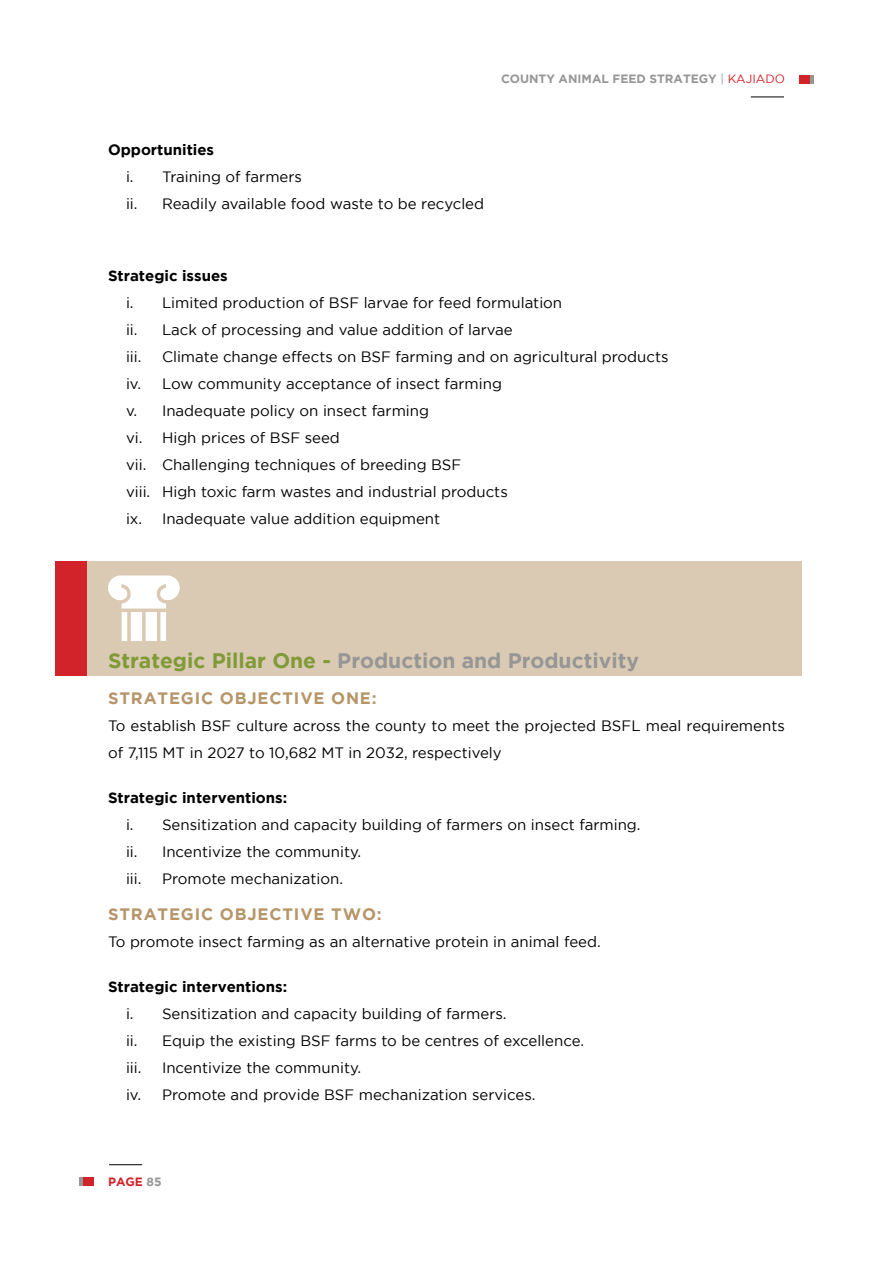
<style>
.page{position:relative;width:893px;height:1263px;background:#fff}
.page>*{position:absolute;margin:0;border:0;box-sizing:border-box;transform-origin:0 0}
.t1{font:700 21px "Gotham";color:#969696}
.t2{font:700 16.5px "Gotham";letter-spacing:.05em;color:#b69568}
.t3{font:15px/27px "Gotham";color:#000}
.t4{font:700 15px "Gotham";color:#000}
.t5{font:700 12px "Gotham";color:#969696}
.t6{font:700 12px "Gotham";color:#d2232a}
.s1{font-weight:400}
.s2{font-weight:400;color:#d2232a}
.s3{color:#809a37}
.s4{color:#969696}
</style>
<div class="page">
<hr style="left:109px;top:1164px;width:33px;height:1px;background:#000">
<hr style="left:751px;top:97px;width:33px;height:1px;background:#000">
<div style="left:799px;top:75px;width:12px;height:9px;background:#d2232a"></div>
<svg style="left:811px;top:75px;width:3px;height:9px"></svg>
<div style="left:83px;top:1177px;width:11px;height:9px;background:#d2232a"></div>
<svg style="left:79px;top:1177px;width:4px;height:9px"></svg>
<div style="left:56px;top:561px;width:31px;height:115px;background:#d2232a"></div>
<div style="left:87px;top:561px;width:714px;height:115px;background:#dacab3"></div>
<svg style="left:108px;top:575px;width:71px;height:66px"></svg>
<p class="t5" style="left:501px;top:72px;width:285px">COUNTY ANIMAL FEED STRATEGY <span class="s1">|</span> <span class="s2">KAJIADO</span></p>
<p class="t4" style="left:108px;top:141px;width:108px">Opportunities</p>
<p class="t3" style="left:126px;top:163px;width:360px">i. Training of farmers<br>ii. Readily available food waste to be recycled</p>
<p class="t4" style="left:108px;top:267px;width:121px">Strategic issues</p>
<p class="t3" style="left:126px;top:289px;width:438px">i. Limited production of BSF larvae for feed formulation ii. Lack of processing and value addition of larvae<br>iii.</p>
<p class="t3" style="left:126px;top:343px;width:544px;text-indent:36px">Climate change effects on BSF farming and on agricultural products iv. Low community acceptance of insect farming<br>v. Inadequate policy on insect farming<br>vi. High prices of BSF seed<br>vii. Challenging techniques of breeding BSF<br>viii. High toxic farm wastes and industrial products<br>ix. Inadequate value addition equipment</p>
<h1 class="t1" style="left:108px;top:648px;width:532px"><span class="s3">Strategic Pillar One -</span> Production and Productivity</h1>
<p class="t2" style="left:108px;top:689px;width:270px">STRATEGIC OBJECTIVE ONE:</p>
<p class="t3" style="left:108px;top:712px;width:678px">To establish BSF culture across the county to meet the projected BSFL meal requirements of 7,115 MT in 2027 to 10,682 MT in 2032, respectively</p>
<p class="t4" style="left:108px;top:789px;width:181px">Strategic interventions:</p>
<p class="t3" style="left:126px;top:811px;width:516px">i. Sensitization and capacity building of farmers on insect farming. ii. Incentivize the community.<br>iii.</p>
<p class="t3" style="left:162px;top:865px;width:183px">Promote mechanization.</p>
<p class="t2" style="left:108px;top:905px;width:275px">STRATEGI C OBJECTIVE TWO:</p>
<p class="t3" style="left:108px;top:928px;width:494px">To promote insect farming as an alternative protein in animal feed.</p>
<p class="t4" style="left:108px;top:978px;width:181px">Strategic interventions:</p>
<p class="t3" style="left:126px;top:1000px;width:460px">i. Sensitization and capacity building of farmers.<br>ii. Equip the existing BSF farms to be centres of excellence. iii.</p>
<p class="t3" style="left:126px;top:1054px;width:411px;text-indent:36px">Incentivize the community.<br>iv. Promote and provide BSF mechanization services.</p>
<p class="t6" style="left:108px;top:1175px;width:55px">PAGE <span class="s4">85</span></p>
</div>
